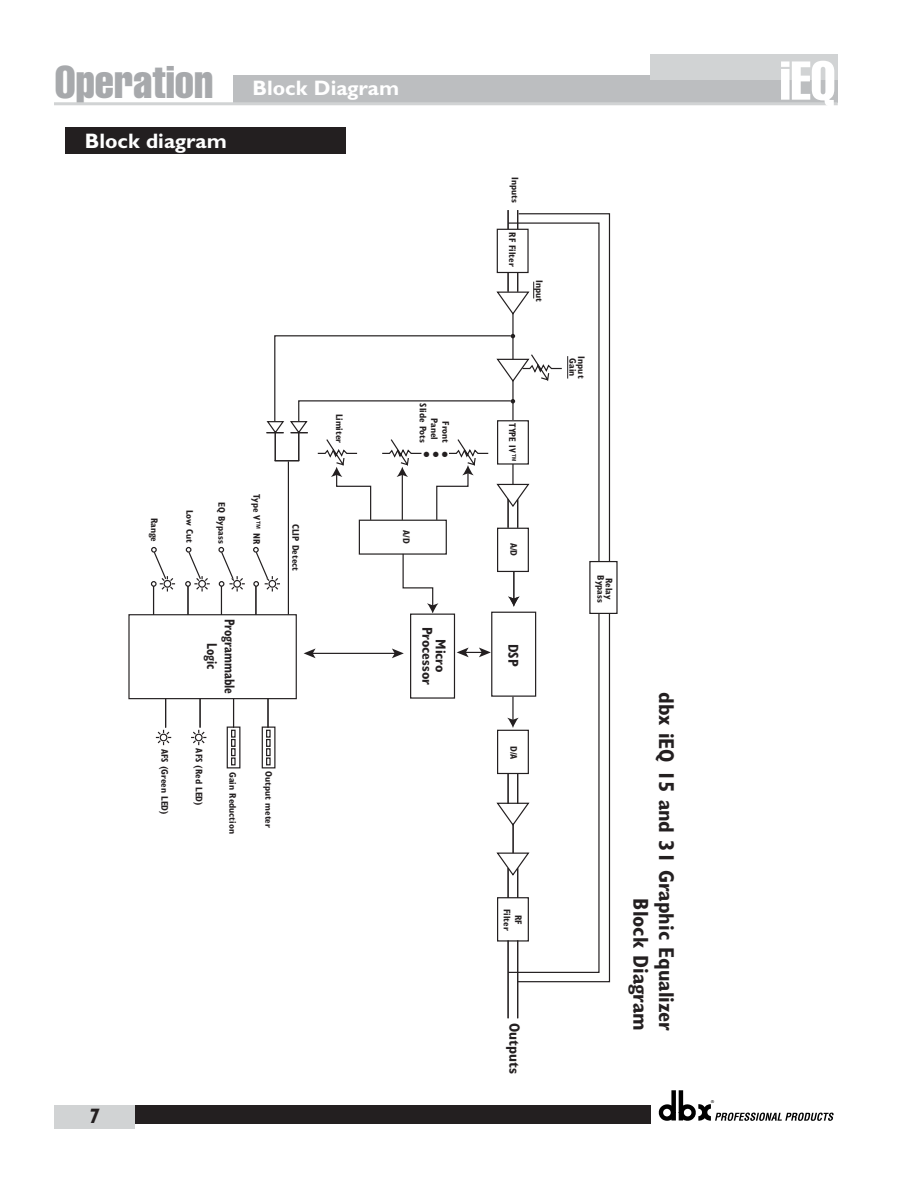
<style>
.page{position:relative;width:918px;height:1188px;background:#fff}
.page>*{position:absolute;margin:0;border:0;box-sizing:border-box;transform-origin:0 0}
.t1{font:extra-condensed 53.7px "Helvetica";color:#fff}
.t2{font:extra-condensed 45px "Helvetica";color:#a7a9ac}
.t3{font:700 condensed 33.75px "Gill Sans";color:#231f20}
.t4{font:700 condensed 21.6px/25.8px "Gill Sans";color:#231f20;text-align:right}
.t5{font:700 21px "Gill Sans";color:#fff}
.t6{font:italic 700 21px "Gill Sans";color:#231f20}
.t7{font:700 condensed 15px "Gill Sans";color:#231f20}
.t8{font:700 condensed 14.4px "Gill Sans";color:#231f20}
.t9{font:700 condensed 14.4px/17.4px "Gill Sans";color:#231f20;text-align:center;scale:.85 1}
.t10{font:700 condensed 9.6px/11.4px "Gill Sans";color:#231f20;text-align:center}
.t11{font:700 condensed 9.6px "Gill Sans";color:#231f20;scale:.94 1}
.t12{font:3.9px "Helvetica";color:#000}
</style>
<div class="page">
<div style="left:65px;top:127px;width:281px;height:27px;background:#231f20"></div>
<div style="left:233px;top:75px;width:605px;height:28px;background:#bcbec0"></div>
<div style="left:650px;top:54px;width:188px;height:26px;background:#d1d3d4"></div>
<svg style="left:658px;top:1090px;width:176px;height:31px"></svg>
<div style="left:118px;top:1105px;width:533px;height:19px;background:#231f20"></div>
<div style="left:54px;top:1105px;width:81px;height:24px;background:#d1d3d4"></div>
<hr style="left:54px;top:102px;width:784px;height:3px;background:#d1d3d4">
<hr style="left:288px;top:461px;width:1px;height:154px;background:#231f20">
<hr style="left:312px;top:653px;width:83px;height:1px;background:#231f20">
<svg style="left:304px;top:648px;width:12px;height:10px"></svg>
<svg style="left:507px;top:213px;width:104px;height:770px"></svg>
<svg style="left:188px;top:335px;width:375px;height:245px"></svg>
<div style="left:128px;top:614px;width:169px;height:85px;border:1px solid #231f20"></div>
<div style="left:498px;top:898px;width:30px;height:43px;background:#fff"></div>
<div style="left:497px;top:897px;width:32px;height:45px;border:1px solid #231f20"></div>
<hr style="left:517px;top:868px;width:1px;height:30px;background:#231f20">
<hr style="left:508px;top:868px;width:1px;height:30px;background:#231f20">
<hr style="left:517px;top:940px;width:1px;height:78px;background:#231f20">
<hr style="left:508px;top:940px;width:1px;height:78px;background:#231f20">
<svg style="left:265px;top:420px;width:44px;height:41px"></svg>
<hr style="left:255px;top:586px;width:2px;height:29px;background:#231f20">
<hr style="left:187px;top:586px;width:2px;height:29px;background:#231f20">
<hr style="left:199px;top:699px;width:2px;height:29px;background:#231f20">
<svg style="left:253px;top:547px;width:27px;height:45px"></svg>
<div style="left:268px;top:579px;width:9px;height:9px;border:1px solid #fff;border-radius:50%"></div>
<div style="left:269px;top:581px;width:7px;height:6px;background:#fff;border-radius:50%"></div>
<div style="left:268px;top:580px;width:8px;height:8px;border:1px solid #231f20;border-radius:50%"></div>
<svg style="left:218px;top:547px;width:27px;height:68px"></svg>
<div style="left:233px;top:580px;width:8px;height:8px;border:1px solid #231f20;border-radius:50%"></div>
<svg style="left:185px;top:547px;width:25px;height:45px"></svg>
<div style="left:198px;top:580px;width:8px;height:8px;border:1px solid #231f20;border-radius:50%"></div>
<svg style="left:151px;top:547px;width:24px;height:68px"></svg>
<div style="left:163px;top:579px;width:9px;height:9px;border:1px solid #fff;border-radius:50%"></div>
<div style="left:164px;top:581px;width:7px;height:6px;background:#fff;border-radius:50%"></div>
<div style="left:164px;top:580px;width:7px;height:8px;border:1px solid #231f20;border-radius:50%"></div>
<svg style="left:191px;top:730px;width:15px;height:15px"></svg>
<div style="left:194px;top:733px;width:9px;height:9px;border:1px solid #fff;border-radius:50%"></div>
<div style="left:195px;top:734px;width:7px;height:7px;background:#fff;border-radius:50%"></div>
<div style="left:195px;top:734px;width:8px;height:7px;border:1px solid #231f20;border-radius:50%"></div>
<svg style="left:156px;top:699px;width:15px;height:46px"></svg>
<div style="left:159px;top:733px;width:9px;height:9px;border:1px solid #fff;border-radius:50%"></div>
<div style="left:160px;top:734px;width:7px;height:7px;background:#fff;border-radius:50%"></div>
<div style="left:160px;top:734px;width:7px;height:7px;border:1px solid #231f20;border-radius:50%"></div>
<svg style="left:226px;top:699px;width:50px;height:70px"></svg>
<svg style="left:392px;top:210px;width:139px;height:666px"></svg>
<svg style="left:331px;top:467px;width:41px;height:54px"></svg>
<h2 class="t2" style="left:55px;top:66px;width:160px">Operation</h2>
<h3 class="t5" style="left:85px;top:133px;width:144px">Block diagram</h3>
<h3 class="t5" style="left:253px;top:81px;width:148px">Block Diagram</h3>
<p class="t10" style="left:520px;top:177px;width:27px;rotate:90deg">Inputs</p>
<p class="t10" style="left:517px;top:232px;width:36px;rotate:90deg">RF Filter</p>
<p class="t10" style="left:544px;top:280px;width:24px;rotate:90deg">Input</p>
<p class="t10" style="left:159px;top:518px;width:26px;rotate:90deg">Range</p>
<p class="t10" style="left:194px;top:510px;width:35px;rotate:90deg">Low Cut</p>
<p class="t10" style="left:226px;top:502px;width:43px;rotate:90deg">EQ Bypass</p>
<p class="t10" style="left:262px;top:494px;width:51px;rotate:90deg">Type V™ NR</p>
<h3 class="t9" style="left:237px;top:619px;width:90px;rotate:90deg">Programmable<br>Logic</h3>
<p class="t10" style="left:301px;top:524px;width:49px;rotate:90deg">CLIP Detect</p>
<p class="t10" style="left:169px;top:749px;width:67px;rotate:90deg">AFS (Green LED)</p>
<p class="t10" style="left:204px;top:748px;width:59px;rotate:90deg">AFS (Red LED)</p>
<p class="t10" style="left:237px;top:772px;width:63px;rotate:90deg">Gain Reduction</p>
<p class="t10" style="left:273px;top:771px;width:58px;rotate:90deg">Output meter</p>
<p class="t10" style="left:344px;top:414px;width:31px;rotate:90deg">Limiter</p>
<h3 class="t6" style="left:89px;top:1109px;width:13px">7</h3>
<p class="t10" style="left:439px;top:403px;width:41px;text-align:left;text-indent:15px;rotate:90deg">Panel<br>Slide Pots</p>
<p class="t10" style="left:450px;top:421px;width:23px;rotate:90deg">Front</p>
<p class="t11" style="left:516px;top:423px;width:43px;rotate:90deg">TYPE IV™</p>
<h3 class="t3" style="left:450px;top:475px;width:29px;rotate:-180deg">...</h3>
<p class="t10" style="left:411px;top:530px;width:15px;rotate:90deg">A/D</p>
<p class="t10" style="left:518px;top:543px;width:15px;rotate:90deg">A/D</p>
<h3 class="t8" style="left:432px;top:627px;width:60px;rotate:90deg">Processor</h3>
<h3 class="t8" style="left:446px;top:639px;width:35px;rotate:90deg">Micro</h3>
<h3 class="t8" style="left:518px;top:644px;width:24px;rotate:90deg">DSP</h3>
<p class="t10" style="left:518px;top:746px;width:15px;rotate:90deg">D/A</p>
<p class="t10" style="left:523px;top:909px;width:23px;rotate:90deg">RF<br>Filter</p>
<h3 class="t7" style="left:520px;top:1023px;width:53px;rotate:90deg">Outputs</h3>
<p class="t10" style="left:577px;top:358px;width:19px;rotate:90deg">Gain</p>
<p class="t10" style="left:586px;top:356px;width:24px;rotate:90deg">Input</p>
<p class="t10" style="left:612px;top:575px;width:29px;line-height:8.4px;rotate:90deg">Relay<br>Bypass</p>
<h3 class="t4" style="left:677px;top:692px;width:341px;rotate:90deg">dbx iEQ 15 and 31 Graphic Equalizer<br>Block Diagram</h3>
<p class="t12" style="left:711px;top:1101px;width:4px">®</p>
<h1 class="t1" style="left:780px;top:61px;width:57px">iEQ</h1>
</div>
